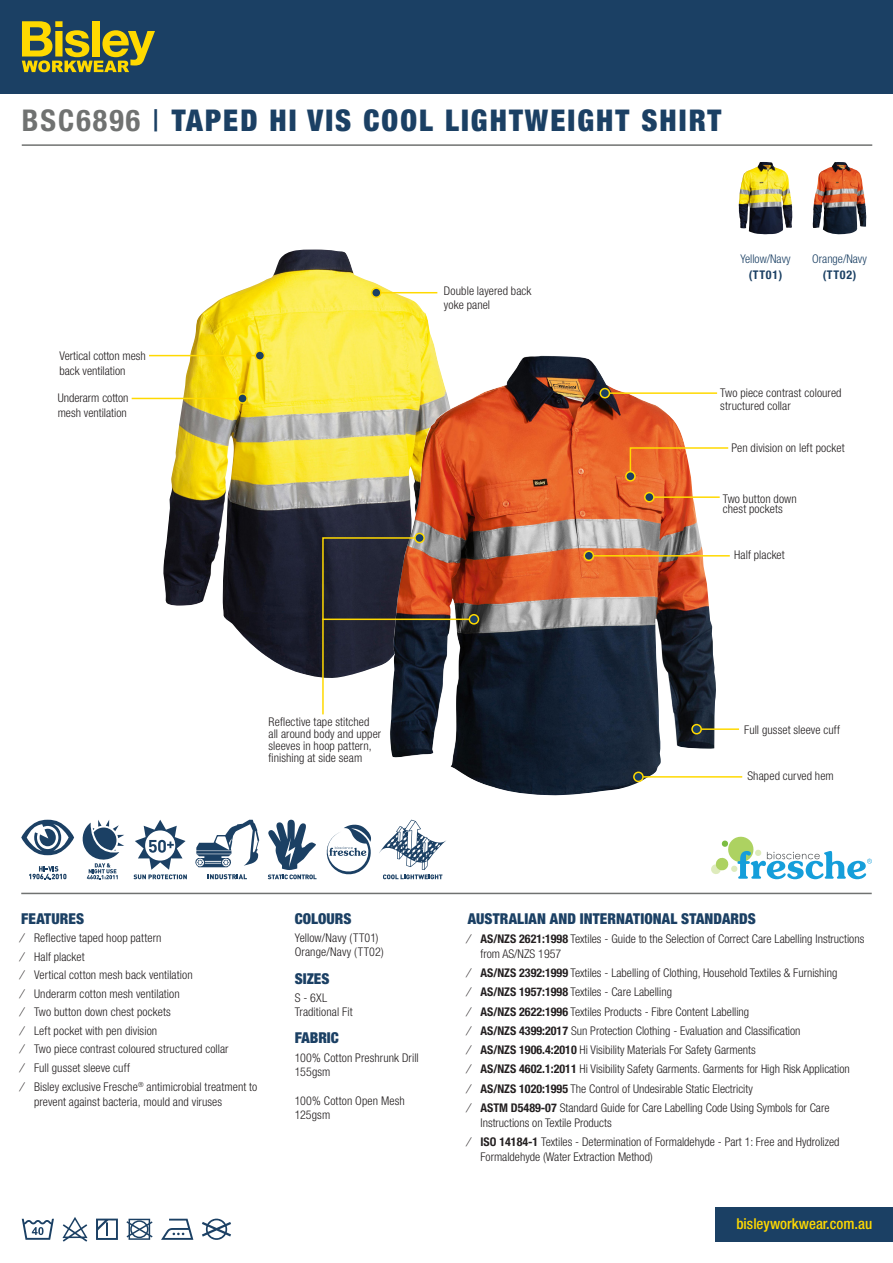
<style>
.page{position:relative;width:893px;height:1263px;background:#fff}
.page>*{position:absolute;margin:0;border:0;box-sizing:border-box;transform-origin:0 0}
.t1{font:900 condensed 30px "Helvetica Neue LT Std";letter-spacing:.07em;color:#1b4064}
.Descriptor{font:900 condensed 15px "Helvetica Neue LT Std";letter-spacing:.005em;color:#1b4064}
.t2{font:500 condensed 15px "Helvetica Neue LT Std";color:#ffd900}
.Chris_-_Dot_points{font:300 condensed 12px/15px "Helvetica Neue LT Std";color:#231f20}
.Chris_-_Colours_Size{font:300 condensed 12px "Helvetica Neue LT Std";letter-spacing:.01em;color:#231f20}
.t3{font:300 condensed 12px "Helvetica Neue LT Std";color:#1b4064}
.t4{font:700 condensed 12px "Helvetica Neue LT Std";letter-spacing:.06em;color:#1b4064}
.s1{font-weight:700;color:#707271}
.s2{font-weight:500}
.s3{font-weight:700}
</style>
<div class="page">
<div style="left:0;top:0;width:893px;height:94px;background:#1b4064"></div>
<div style="left:715px;top:1207px;width:178px;height:34px;background:#1b4064"></div>
<img style="left:162px;top:250px;width:276px;height:428px">
<img style="left:389px;top:355px;width:328px;height:441px">
<svg style="left:629px;top:446px;width:100px;height:33px"></svg>
<div style="left:626px;top:472px;width:9px;height:9px;background:#1b4064;border-radius:50%"></div>
<div style="left:625px;top:471px;width:11px;height:11px;border:2px solid #ffd900;border-radius:50%"></div>
<hr style="left:603px;top:392px;width:114px;height:2px;background:#ffd900">
<div style="left:600px;top:389px;width:9px;height:9px;background:#1b4064;border-radius:50%"></div>
<div style="left:600px;top:388px;width:10px;height:10px;border:2px solid #ffd900;border-radius:50%"></div>
<hr style="left:587px;top:555px;width:143px;height:1px;background:#ffd900">
<div style="left:584px;top:551px;width:9px;height:9px;background:#1b4064;border-radius:50%"></div>
<div style="left:583px;top:550px;width:11px;height:11px;border:2px solid #ffd900;border-radius:50%"></div>
<hr style="left:648px;top:496px;width:72px;height:2px;background:#ffd900">
<div style="left:645px;top:493px;width:9px;height:9px;background:#1b4064;border-radius:50%"></div>
<div style="left:644px;top:492px;width:11px;height:10px;border:2px solid #ffd900;border-radius:50%"></div>
<hr style="left:695px;top:728px;width:44px;height:2px;background:#ffd900">
<div style="left:692px;top:725px;width:9px;height:9px;background:#1b4064;border-radius:50%"></div>
<div style="left:691px;top:724px;width:11px;height:10px;border:2px solid #ffd900;border-radius:50%"></div>
<hr style="left:637px;top:776px;width:105px;height:2px;background:#ffd900">
<div style="left:634px;top:772px;width:9px;height:9px;background:#1b4064;border-radius:50%"></div>
<div style="left:633px;top:771px;width:11px;height:11px;border:2px solid #ffd900;border-radius:50%"></div>
<hr style="left:149px;top:355px;width:112px;height:1px;background:#ffd900">
<div style="left:255px;top:351px;width:9px;height:9px;background:#1b4064;border-radius:50%"></div>
<div style="left:255px;top:350px;width:10px;height:11px;border:2px solid #ffd900;border-radius:50%"></div>
<hr style="left:132px;top:398px;width:112px;height:1px;background:#ffd900">
<div style="left:238px;top:394px;width:9px;height:9px;background:#1b4064;border-radius:50%"></div>
<div style="left:237px;top:393px;width:11px;height:11px;border:2px solid #ffd900;border-radius:50%"></div>
<svg style="left:321px;top:536px;width:101px;height:180px"></svg>
<div style="left:415px;top:533px;width:9px;height:9px;background:#1b4064;border-radius:50%"></div>
<div style="left:414px;top:533px;width:11px;height:10px;border:2px solid #ffd900;border-radius:50%"></div>
<hr style="left:322px;top:618px;width:153px;height:2px;background:#ffd900">
<div style="left:469px;top:615px;width:9px;height:9px;background:#1b4064;border-radius:50%"></div>
<div style="left:469px;top:614px;width:10px;height:11px;border:2px solid #ffd900;border-radius:50%"></div>
<hr style="left:21px;top:893px;width:851px;height:1px;background:#707271">
<svg style="left:22px;top:21px;width:133px;height:51px"></svg>
<hr style="left:22px;top:144px;width:850px;height:2px;background:#707271">
<hr style="left:375px;top:292px;width:62px;height:1px;background:#ffd900">
<div style="left:372px;top:288px;width:9px;height:9px;background:#1b4064;border-radius:50%"></div>
<div style="left:371px;top:287px;width:11px;height:11px;border:2px solid #ffd900;border-radius:50%"></div>
<img style="left:813px;top:162px;width:53px;height:73px">
<img style="left:738px;top:162px;width:54px;height:72px">
<svg style="left:208px;top:874px;width:39px;height:5px"></svg>
<svg style="left:195px;top:820px;width:64px;height:47px"></svg>
<svg style="left:134px;top:820px;width:53px;height:59px"></svg>
<svg style="left:268px;top:820px;width:49px;height:59px"></svg>
<svg style="left:21px;top:820px;width:53px;height:35px"></svg>
<svg style="left:29px;top:866px;width:37px;height:13px"></svg>
<svg style="left:379px;top:820px;width:67px;height:59px"></svg>
<svg style="left:326px;top:824px;width:45px;height:51px"></svg>
<svg style="left:202px;top:1218px;width:29px;height:22px"></svg>
<svg style="left:126px;top:1219px;width:27px;height:21px"></svg>
<svg style="left:62px;top:1217px;width:26px;height:25px"></svg>
<svg style="left:96px;top:1218px;width:22px;height:22px"></svg>
<svg style="left:22px;top:1219px;width:32px;height:21px"></svg>
<svg style="left:161px;top:1219px;width:32px;height:21px"></svg>
<svg style="left:82px;top:820px;width:42px;height:59px"></svg>
<svg style="left:711px;top:836px;width:161px;height:43px"></svg>
<p class="t1" style="left:22px;top:102px;width:701px"><span class="s1">BSC6896</span> <span class="s2">|</span> TAPED HI VIS COOL LIGHTWEIGHT SHIRT</p>
<p class="Chris_-_Dot_points" style="left:444px;top:284px;width:89px;line-height:14.2px">Double layered back yoke panel</p>
<p class="t3" style="left:740px;top:252px;width:52px">Yellow/Navy</p>
<p class="t4" style="left:749px;top:268px;width:35px">(TT01)</p>
<p class="t3" style="left:812px;top:252px;width:56px">Orange/Navy</p>
<p class="t4" style="left:823px;top:268px;width:35px">(TT02)</p>
<p class="Chris_-_Dot_points" style="left:60px;top:348px;width:88px">Vertical cotton mesh back ventilation</p>
<p class="Chris_-_Dot_points" style="left:58px;top:390px;width:72px">Underarm cotton mesh ventilation</p>
<p class="Chris_-_Dot_points" style="left:720px;top:386px;width:123px;line-height:13.5px">Two piece contrast coloured structured collar</p>
<p class="Chris_-_Dot_points" style="left:731px;top:440px;width:115px">Pen division on left pocket</p>
<p class="Chris_-_Dot_points" style="left:723px;top:493px;width:75px;line-height:10.5px">Two button down chest pockets</p>
<p class="Chris_-_Dot_points" style="left:734px;top:547px;width:52px">Half placket</p>
<p class="Chris_-_Dot_points" style="left:269px;top:715px;width:114px;line-height:12px">Reflective tape stitched all around body and upper sleeves in hoop pattern, finishing at side seam</p>
<p class="Chris_-_Dot_points" style="left:744px;top:722px;width:97px">Full gusset sleeve cuff</p>
<p class="Chris_-_Dot_points" style="left:747px;top:768px;width:88px">Shaped curved hem</p>
<p class="Descriptor" style="left:21px;top:909px;width:64px">FEATURES</p>
<p class="Chris_-_Dot_points" style="left:21px;top:930px;width:142px">⁄ Reflective taped hoop pattern</p>
<p class="Chris_-_Dot_points" style="left:21px;top:949px;width:65px">⁄ Half placket</p>
<p class="Chris_-_Dot_points" style="left:21px;top:967px;width:173px">⁄ Vertical cotton mesh back ventilation</p>
<p class="Chris_-_Dot_points" style="left:21px;top:986px;width:160px">⁄ Underarm cotton mesh ventilation</p>
<p class="Chris_-_Dot_points" style="left:21px;top:1004px;width:151px">⁄ Two button down chest pockets</p>
<p class="Chris_-_Dot_points" style="left:21px;top:1023px;width:137px">⁄ Left pocket with pen division</p>
<p class="Chris_-_Dot_points" style="left:21px;top:1041px;width:209px">⁄ Two piece contrast coloured structured collar</p>
<p class="Chris_-_Dot_points" style="left:21px;top:1060px;width:110px">⁄ Full gusset sleeve cuff</p>
<p class="Chris_-_Dot_points" style="left:34px;top:1079px;width:225px;text-indent:-13px">⁄ Bisley exclusive Fresche<sup>®</sup> antimicrobial treatment to prevent against bacteria, mould and viruses</p>
<p class="Descriptor" style="left:295px;top:909px;width:58px">COLOURS</p>
<p class="Chris_-_Colours_Size" style="left:295px;top:931px;width:85px">Yellow/Navy (TT01)</p>
<p class="Chris_-_Colours_Size" style="left:295px;top:945px;width:91px">Orange/Navy (TT02)</p>
<p class="Descriptor" style="left:295px;top:969px;width:36px">SIZES</p>
<p class="Chris_-_Colours_Size" style="left:295px;top:991px;width:34px">S - 6XL</p>
<p class="Chris_-_Colours_Size" style="left:295px;top:1005px;width:59px">Traditional Fit</p>
<p class="Descriptor" style="left:295px;top:1029px;width:46px">FABRIC</p>
<p class="Chris_-_Colours_Size" style="left:295px;top:1051px;width:125px">100% Cotton Preshrunk Drill</p>
<p class="Chris_-_Colours_Size" style="left:295px;top:1065px;width:37px">155gsm</p>
<p class="Chris_-_Colours_Size" style="left:295px;top:1093px;width:112px">100% Cotton Open Mesh</p>
<p class="Chris_-_Colours_Size" style="left:295px;top:1108px;width:37px">125gsm</p>
<p class="Descriptor" style="left:468px;top:909px;width:290px">AUSTRALIAN AND INTERNATIONAL STANDARDS</p>
<p class="Chris_-_Dot_points" style="left:480px;top:931px;width:385px;text-indent:-13px">⁄ <span class="s3">AS/NZS 2621:1998</span> Textiles - Guide to the Selection of Correct Care Labelling Instructions from AS/NZS 1957</p>
<p class="Chris_-_Dot_points" style="left:468px;top:965px;width:371px">⁄ <span class="s3">AS/NZS 2392:1999</span> Textiles - Labelling of Clothing, Household Textiles &amp; Furnishing</p>
<p class="Chris_-_Dot_points" style="left:468px;top:984px;width:206px">⁄ <span class="s3">AS/NZS 1957:1998</span> Textiles - Care Labelling</p>
<p class="Chris_-_Dot_points" style="left:468px;top:1004px;width:283px">⁄ <span class="s3">AS/NZS 2622:1996</span> Textiles Products - Fibre Content Labelling</p>
<p class="Chris_-_Dot_points" style="left:468px;top:1023px;width:334px">⁄ <span class="s3">AS/NZS 4399:2017</span> Sun Protection Clothing - Evaluation and Classification</p>
<p class="Chris_-_Dot_points" style="left:468px;top:1042px;width:289px">⁄ <span class="s3">AS/NZS 1906.4:2010</span> Hi Visibility Materials For Safety Garments</p>
<p class="Chris_-_Dot_points" style="left:468px;top:1061px;width:384px">⁄ <span class="s3">AS/NZS 4602.1:2011</span> Hi Visibility Safety Garments. Garments for High Risk Application</p>
<p class="Chris_-_Dot_points" style="left:468px;top:1081px;width:287px">⁄ <span class="s3">AS/NZS 1020:1995</span> The Control of Undesirable Static Electricity</p>
<p class="Chris_-_Dot_points" style="left:480px;top:1100px;width:350px;text-indent:-13px">⁄ <span class="s3">ASTM D5489-07</span> Standard Guide for Care Labelling Code Using Symbols for Care<br>Instructions on Textile Products</p>
<p class="Chris_-_Dot_points" style="left:480px;top:1134px;width:360px;text-indent:-13px">⁄ <span class="s3">ISO 14184-1</span> Textiles - Determination of Formaldehyde - Part 1: Free and Hydrolized<br>Formaldehyde (Water Extraction Method)</p>
<p class="t2" style="left:736px;top:1214px;width:137px">bisleyworkwear.com.au</p>
</div>
